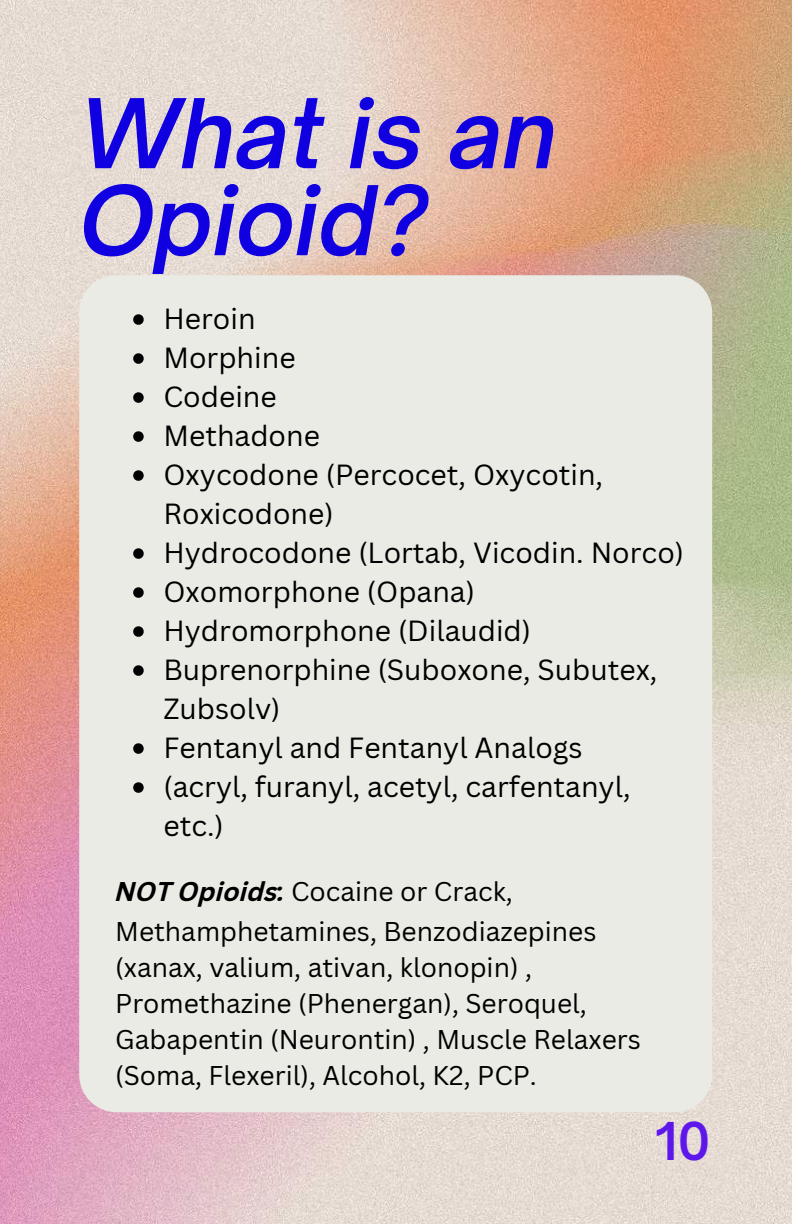
<style>
.page{position:relative;width:792px;height:1224px;background:#fff}
.page>*{position:absolute;margin:0;border:0;box-sizing:border-box;transform-origin:0 0}
.t1{font:italic 600 92px/87px "Open Sauce One";color:#1000e1}
.t2{font:600 50px "Open Sauce One";color:#5e17eb}
.t3{font:28.4px/39px "Canva Sans";color:#000}
.t4{font:26.4px/36px "Canva Sans";color:#000}
.s1{font-weight:700;font-style:italic}
</style>
<div class="page">
<img style="left:0;top:0;width:792px;height:1224px">
<div style="left:79px;top:275px;width:633px;height:837px;background:#eaebe5"></div>
<svg style="left:133px;top:314px;width:11px;height:11px"></svg>
<svg style="left:133px;top:353px;width:11px;height:11px"></svg>
<svg style="left:133px;top:392px;width:11px;height:11px"></svg>
<svg style="left:133px;top:431px;width:11px;height:11px"></svg>
<svg style="left:133px;top:470px;width:11px;height:11px"></svg>
<svg style="left:133px;top:548px;width:11px;height:11px"></svg>
<svg style="left:133px;top:587px;width:11px;height:11px"></svg>
<svg style="left:133px;top:626px;width:11px;height:11px"></svg>
<svg style="left:133px;top:665px;width:11px;height:11px"></svg>
<svg style="left:133px;top:743px;width:11px;height:11px"></svg>
<svg style="left:133px;top:782px;width:11px;height:11px"></svg>
<h1 class="t1" style="left:79px;top:90px;width:479px">What is an<br>Opioid?</h1>
<p class="t3" style="left:163px;top:299px;width:522px">Heroin<br>Morphine<br>Codeine<br>Methadone<br>Oxycodone (Percocet, Oxycotin,<br>Roxicodone)<br>Hydrocodone (Lortab, Vicodin. Norco)<br>Oxomorphone (Opana)<br>Hydromorphone (Dilaudid)<br>Buprenorphine (Suboxone, Subutex,<br>Zubsolv)<br>Fentanyl and Fentanyl Analogs<br>(acryl, furanyl, acetyl, carfentanyl, etc.)</p>
<p class="t4" style="left:115px;top:871px;width:483px;line-height:40.4px"><span class="s1">NOT Opioids:</span> Cocaine or Crack,<br>Methamphetamines, Benzodiazepines</p>
<p class="t4" style="left:115px;top:949px;width:527px">(xanax, valium, ativan, klonopin) , Promethazine (Phenergan), Seroquel, Gabapentin (Neurontin) , Muscle Relaxers (Soma, Flexeril), Alcohol, K2, PCP.</p>
<h2 class="t2" style="left:655px;top:1110px;width:57px">10</h2>
</div>
